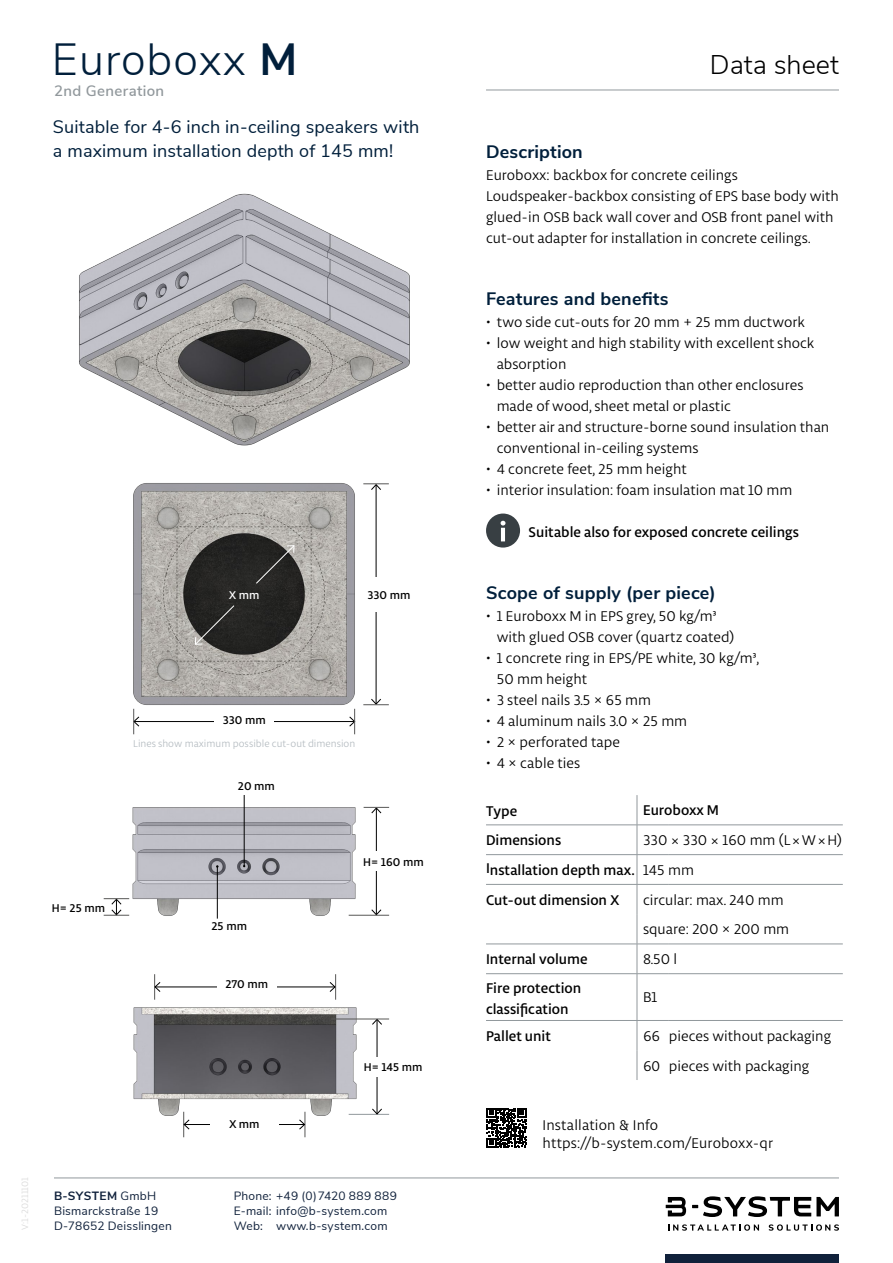
<style>
.page{position:relative;width:893px;height:1263px;background:#fff}
.page>*{position:absolute;margin:0;border:0;box-sizing:border-box;transform-origin:0 0}
.t1{font:300 45px "Nunito Sans";letter-spacing:.025em;color:#011f3b}
.t2{font:300 27px "Nunito Sans";color:#000}
.t3{font:18px/24px "Nunito Sans";letter-spacing:.01em;color:#011f3b}
.t4{font:700 18px "Nunito Sans";letter-spacing:.01em;color:#011f3b}
.t5{font:15px/21px "Libertad";color:#000}
.t6{font:500 15px/29.8px "Libertad";color:#000}
.t7{font:600 15px "Nunito Sans";letter-spacing:.025em;color:#91989c}
.t8{font:12px/15px "Nunito Sans";letter-spacing:.015em;color:#10213b}
.t9{font:500 12px "Libertad";color:#000}
.t10{font:500 12px "Libertad";color:#fff}
.t11{font:10.5px "Libertad";color:#b6bdc2}
.t12{font:9.75px "Libertad";color:#dadada}
.s1{font-weight:700}
.s2{font-weight:400}
</style>
<div class="page">
<hr style="left:54px;top:1178px;width:785px;height:1px;background:#91989c">
<svg style="left:666px;top:1197px;width:20px;height:19px"></svg>
<svg style="left:692px;top:1196px;width:147px;height:21px"></svg>
<svg style="left:668px;top:1224px;width:91px;height:7px"></svg>
<svg style="left:769px;top:1224px;width:70px;height:7px"></svg>
<img style="left:79px;top:193px;width:331px;height:251px">
<div style="left:486px;top:513px;width:34px;height:35px;background:#383f43;border-radius:50%"></div>
<svg style="left:501px;top:521px;width:4px;height:20px"></svg>
<hr style="left:637px;top:795px;width:1px;height:30px;background:#91989c">
<hr style="left:486px;top:825px;width:151px;height:1px;background:#91989c">
<hr style="left:637px;top:825px;width:32px;height:1px;background:#91989c">
<hr style="left:669px;top:825px;width:174px;height:1px;background:#91989c">
<hr style="left:486px;top:854px;width:151px;height:1px;background:#91989c">
<hr style="left:637px;top:854px;width:32px;height:1px;background:#91989c">
<svg style="left:637px;top:825px;width:1px;height:59px"></svg>
<hr style="left:669px;top:854px;width:174px;height:1px;background:#91989c">
<hr style="left:486px;top:884px;width:151px;height:1px;background:#91989c">
<hr style="left:637px;top:884px;width:32px;height:1px;background:#91989c">
<hr style="left:637px;top:884px;width:1px;height:30px;background:#91989c">
<hr style="left:669px;top:884px;width:174px;height:1px;background:#91989c">
<hr style="left:637px;top:914px;width:1px;height:30px;background:#91989c">
<hr style="left:486px;top:944px;width:151px;height:1px;background:#91989c">
<hr style="left:637px;top:944px;width:32px;height:1px;background:#91989c">
<svg style="left:637px;top:944px;width:1px;height:29px"></svg>
<hr style="left:669px;top:944px;width:174px;height:1px;background:#91989c">
<hr style="left:486px;top:973px;width:151px;height:1px;background:#91989c">
<hr style="left:637px;top:973px;width:32px;height:1px;background:#91989c">
<hr style="left:637px;top:974px;width:1px;height:46px;background:#91989c">
<hr style="left:669px;top:973px;width:174px;height:1px;background:#91989c">
<hr style="left:637px;top:1020px;width:32px;height:1px;background:#91989c">
<svg style="left:637px;top:1021px;width:1px;height:29px"></svg>
<hr style="left:669px;top:1020px;width:174px;height:1px;background:#91989c">
<hr style="left:637px;top:1050px;width:1px;height:30px;background:#91989c">
<hr style="left:486px;top:1020px;width:151px;height:1px;background:#91989c">
<img style="left:133px;top:444px;width:256px;height:291px">
<hr style="left:134px;top:721px;width:221px;height:1px;background:#000">
<div style="left:215px;top:711px;width:59px;height:17px;background:#fff"></div>
<svg style="left:133px;top:709px;width:7px;height:25px"></svg>
<svg style="left:349px;top:709px;width:6px;height:25px"></svg>
<hr style="left:376px;top:485px;width:1px;height:219px;background:#000">
<svg style="left:363px;top:698px;width:26px;height:7px"></svg>
<svg style="left:363px;top:484px;width:26px;height:6px"></svg>
<div style="left:367px;top:577px;width:17px;height:34px;background:#fff"></div>
<svg style="left:255px;top:545px;width:40px;height:39px"></svg>
<svg style="left:194px;top:605px;width:41px;height:40px"></svg>
<img style="left:129px;top:795px;width:261px;height:122px">
<hr style="left:217px;top:866px;width:1px;height:52px;background:#000">
<hr style="left:244px;top:795px;width:1px;height:71px;background:#000">
<hr style="left:376px;top:808px;width:1px;height:107px;background:#000">
<svg style="left:371px;top:909px;width:11px;height:6px"></svg>
<div style="left:363px;top:851px;width:68px;height:20px;background:#fff"></div>
<hr style="left:349px;top:915px;width:40px;height:1px;background:#575756">
<svg style="left:364px;top:807px;width:25px;height:7px"></svg>
<svg style="left:104px;top:898px;width:25px;height:18px"></svg>
<img style="left:133px;top:974px;width:257px;height:164px">
<hr style="left:349px;top:1114px;width:40px;height:1px;background:#91989c">
<hr style="left:184px;top:1124px;width:120px;height:1px;background:#000">
<svg style="left:183px;top:1112px;width:7px;height:25px"></svg>
<svg style="left:299px;top:1112px;width:7px;height:25px"></svg>
<div style="left:210px;top:1115px;width:68px;height:17px;background:#fff"></div>
<hr style="left:155px;top:987px;width:180px;height:1px;background:#000">
<svg style="left:154px;top:974px;width:7px;height:26px"></svg>
<svg style="left:329px;top:974px;width:7px;height:26px"></svg>
<div style="left:217px;top:975px;width:60px;height:17px;background:#fff"></div>
<hr style="left:377px;top:1019px;width:1px;height:95px;background:#000">
<svg style="left:372px;top:1108px;width:10px;height:7px"></svg>
<svg style="left:372px;top:1018px;width:10px;height:7px"></svg>
<div style="left:364px;top:1057px;width:72px;height:19px;background:#fff"></div>
<hr style="left:331px;top:1019px;width:58px;height:1px;background:#575756">
<hr style="left:486px;top:90px;width:353px;height:1px;background:#91989c">
<div style="left:666px;top:1254px;width:173px;height:9px;background:#10213b"></div>
<svg style="left:487px;top:1108px;width:40px;height:40px"></svg>
<h1 class="t1" style="left:52px;top:27px;width:247px">Euroboxx <span class="s1">M</span></h1>
<p class="t7" style="left:54px;top:80px;width:112px">2nd Generation</p>
<p class="t3" style="left:53px;top:114px;width:368px">Suitable for 4-6 inch in-ceiling speakers with a maximum installation depth of 145 mm!</p>
<p class="t10" style="left:229px;top:587px;width:32px">X mm</p>
<p class="t9" style="left:367px;top:587px;width:45px">330 mm</p>
<p class="t9" style="left:52px;top:900px;width:55px">H= 25 mm</p>
<p class="t9" style="left:223px;top:712px;width:45px">330 mm</p>
<p class="t11" style="left:133px;top:737px;width:224px">Lines show maximum possible cut-out dimension</p>
<p class="t9" style="left:238px;top:779px;width:38px">20 mm</p>
<p class="t9" style="left:211px;top:918px;width:37px">25 mm</p>
<p class="t9" style="left:226px;top:977px;width:44px">270 mm</p>
<p class="t9" style="left:363px;top:854px;width:62px">H= 160 mm</p>
<p class="t12" style="left:19px;top:1230px;width:55px;rotate:-90deg">V:1-20211101</p>
<p class="t9" style="left:229px;top:1116px;width:32px">X mm</p>
<p class="t9" style="left:364px;top:1059px;width:60px">H= 145 mm</p>
<p class="t8" style="left:54px;top:1188px;width:119px"><span class="s1">B-SYSTEM</span> GmbH<br>Bismarckstraße 19<br>D-78652 Deisslingen</p>
<p class="t8" style="left:234px;top:1188px;width:165px">Phone: +49 (0) 7420 889 889<br>E-mail: info@b-system.com</p>
<p class="t8" style="left:234px;top:1218px;width:155px">Web: www.b-system.com</p>
<h2 class="t2" style="left:710px;top:45px;width:131px">Data sheet</h2>
<p class="t4" style="left:486px;top:138px;width:98px">Description</p>
<p class="t5" style="left:486px;top:164px;width:354px">Euroboxx: backbox for concrete ceilings Loudspeaker-backbox consisting of EPS base body with glued-in OSB back wall cover and OSB front panel with cut-out adapter for installation in concrete ceilings.</p>
<p class="t4" style="left:486px;top:285px;width:184px">Features and benefits</p>
<p class="t5" style="left:486px;top:311px;width:321px">• two side cut-outs for 20 mm + 25 mm ductwork</p>
<p class="t5" style="left:497px;top:332px;width:319px;text-indent:-11px">• low weight and high stability with excellent shock absorption</p>
<p class="t5" style="left:497px;top:374px;width:308px;text-indent:-11px">• better audio reproduction than other enclosures made of wood, sheet metal or plastic</p>
<p class="t5" style="left:497px;top:416px;width:334px;text-indent:-11px">• better air and structure-borne sound insulation than conventional in-ceiling systems</p>
<p class="t5" style="left:486px;top:458px;width:203px">• 4 concrete feet, 25 mm height</p>
<p class="t5" style="left:486px;top:479px;width:308px">• interior insulation: foam insulation mat 10 mm</p>
<p class="t6" style="left:529px;top:517px;width:272px">Suitable also for exposed concrete ceilings</p>
<p class="t4" style="left:486px;top:579px;width:231px">Scope of supply (per piece)</p>
<p class="t5" style="left:497px;top:605px;width:239px;text-indent:-11px">• 1 Euroboxx M in EPS grey, 50 kg/m³ with glued OSB cover (quartz coated)</p>
<p class="t5" style="left:497px;top:647px;width:264px;text-indent:-11px">• 1 concrete ring in EPS/PE white, 30 kg/m³,<br>50 mm height</p>
<p class="t5" style="left:486px;top:689px;width:167px">• 3 steel nails 3.5 × 65 mm</p>
<p class="t5" style="left:486px;top:710px;width:203px">• 4 aluminum nails 3.0 × 25 mm</p>
<p class="t5" style="left:486px;top:731px;width:135px">• 2 × perforated tape</p>
<p class="t5" style="left:486px;top:752px;width:96px">• 4 × cable ties</p>
<p class="t6" style="left:486px;top:796px;width:33px">Type</p>
<p class="t6" style="left:643px;top:795px;width:78px">Euroboxx M</p>
<p class="t6" style="left:486px;top:825px;width:77px">Dimensions</p>
<p class="t6" style="left:486px;top:825px;width:358px;text-indent:157px"><span class="s2">330 × 330 × 160 mm (L × W × H)<br></span>Installation depth max. <span class="s2">145 mm<br></span>Cut-out dimension X</p>
<p class="t5" style="left:643px;top:885px;width:148px;line-height:29.5px">circular: max. 240 mm square: 200 × 200 mm</p>
<p class="t6" style="left:486px;top:944px;width:103px">Internal volume</p>
<p class="t5" style="left:643px;top:948px;width:36px">8.50 l</p>
<p class="t6" style="left:486px;top:977px;width:97px;line-height:21px">Fire protection classification</p>
<p class="t5" style="left:643px;top:987px;width:16px">B1</p>
<p class="t6" style="left:486px;top:1021px;width:66px">Pallet unit</p>
<p class="t5" style="left:643px;top:1021px;width:190px;line-height:29.4px">66 pieces without packaging<br>60 pieces with packaging</p>
<p class="t5" style="left:542px;top:1116px;width:232px;line-height:18px">Installation &amp; Info https://b-system.com/Euroboxx-qr</p>
</div>
